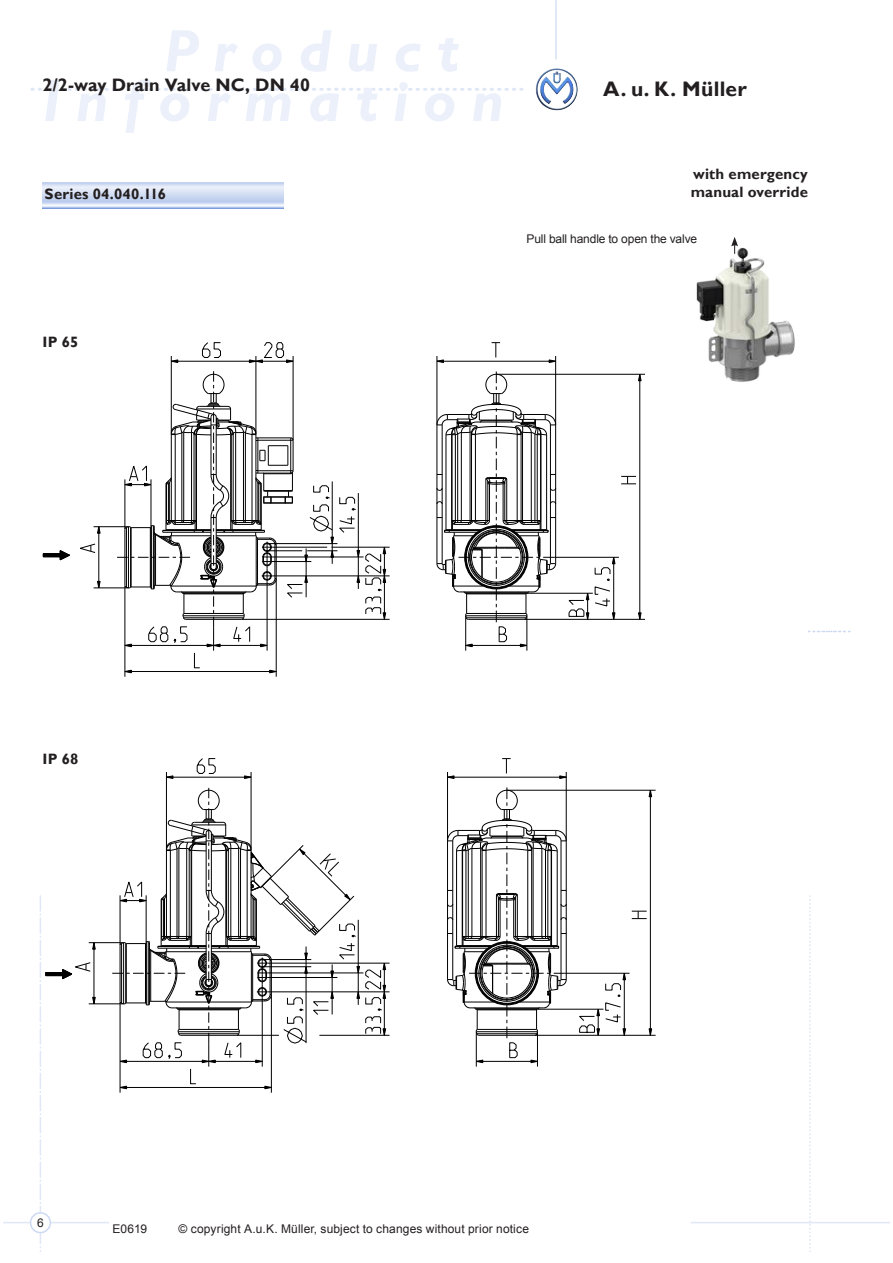
<style>
.page{position:relative;width:893px;height:1263px;background:#fff}
.page>*{position:absolute;margin:0;border:0;box-sizing:border-box;transform-origin:0 0}
.t1{font:700 21px "Gill Sans";letter-spacing:.01em;color:#231f20}
.t2{font:700 18px "Gill Sans";letter-spacing:.01em;color:#231f20}
.t3{font:700 15px/18px "Gill Sans";letter-spacing:.015em;color:#231f20}
.t4{font:12px "Arial";letter-spacing:.01em;color:#231f20}
.t5{font:12px "Arial";letter-spacing:-.01em;color:#231f20}
</style>
<div class="page">
<hr style="left:4px;top:1222px;width:105px;height:1px;background:#e0e8f7">
<svg style="left:809px;top:896px;width:2px;height:355px"></svg>
<svg style="left:32px;top:88px;width:490px;height:3px"></svg>
<hr style="left:691px;top:1222px;width:199px;height:1px;background:#e0e8f7">
<hr style="left:555px;top:1px;width:2px;height:58px;background:#e0e8f7">
<svg style="left:809px;top:631px;width:41px;height:1px"></svg>
<img style="left:535px;top:68px;width:20px;height:32px">
<div style="left:31px;top:1213px;width:19px;height:19px;background:#fff;border-radius:50%"></div>
<div style="left:30px;top:1212px;width:21px;height:21px;border:2px solid #ccd9f2;border-radius:50%"></div>
<img style="left:696px;top:247px;width:99px;height:135px">
<svg style="left:40px;top:896px;width:56px;height:355px"></svg>
<svg style="left:43px;top:758px;width:613px;height:339px"></svg>
<hr style="left:94px;top:943px;width:1px;height:61px;background:#000">
<hr style="left:319px;top:1035px;width:71px;height:1px;background:#000">
<hr style="left:120px;top:1002px;width:1px;height:91px;background:#000">
<hr style="left:89px;top:1003px;width:35px;height:1px;background:#000">
<hr style="left:268px;top:991px;width:122px;height:1px;background:#000">
<hr style="left:166px;top:772px;width:1px;height:77px;background:#000">
<hr style="left:268px;top:963px;width:122px;height:1px;background:#000">
<hr style="left:89px;top:942px;width:35px;height:1px;background:#000">
<hr style="left:251px;top:772px;width:1px;height:77px;background:#000">
<hr style="left:271px;top:994px;width:1px;height:99px;background:#000">
<hr style="left:166px;top:777px;width:85px;height:1px;background:#000">
<hr style="left:535px;top:1035px;width:121px;height:1px;background:#000">
<hr style="left:538px;top:1009px;width:65px;height:1px;background:#000">
<hr style="left:447px;top:772px;width:1px;height:69px;background:#000">
<hr style="left:565px;top:973px;width:64px;height:1px;background:#000">
<hr style="left:476px;top:1032px;width:1px;height:34px;background:#000">
<hr style="left:537px;top:1032px;width:1px;height:34px;background:#000">
<hr style="left:566px;top:772px;width:1px;height:69px;background:#000">
<svg style="left:578px;top:973px;width:48px;height:63px"></svg>
<hr style="left:624px;top:973px;width:1px;height:62px;background:#000">
<hr style="left:650px;top:790px;width:1px;height:245px;background:#000">
<hr style="left:507px;top:790px;width:149px;height:1px;background:#000">
<hr style="left:447px;top:777px;width:119px;height:1px;background:#000">
<svg style="left:112px;top:788px;width:274px;height:301px"></svg>
<svg style="left:447px;top:787px;width:120px;height:276px"></svg>
<svg style="left:43px;top:342px;width:602px;height:335px"></svg>
<hr style="left:242px;top:619px;width:148px;height:1px;background:#000">
<hr style="left:99px;top:527px;width:1px;height:61px;background:#000">
<hr style="left:94px;top:588px;width:34px;height:1px;background:#000">
<hr style="left:125px;top:586px;width:1px;height:91px;background:#000">
<hr style="left:272px;top:576px;width:118px;height:1px;background:#000">
<hr style="left:332px;top:547px;width:58px;height:1px;background:#000">
<hr style="left:171px;top:356px;width:1px;height:77px;background:#000">
<hr style="left:94px;top:526px;width:34px;height:1px;background:#000">
<hr style="left:256px;top:356px;width:1px;height:77px;background:#000">
<hr style="left:276px;top:578px;width:1px;height:99px;background:#000">
<hr style="left:293px;top:356px;width:1px;height:84px;background:#000">
<hr style="left:171px;top:361px;width:122px;height:1px;background:#000">
<hr style="left:524px;top:619px;width:121px;height:1px;background:#000">
<hr style="left:527px;top:593px;width:66px;height:1px;background:#000">
<hr style="left:437px;top:356px;width:1px;height:69px;background:#000">
<hr style="left:554px;top:557px;width:65px;height:1px;background:#000">
<hr style="left:465px;top:616px;width:1px;height:35px;background:#000">
<hr style="left:527px;top:616px;width:1px;height:35px;background:#000">
<hr style="left:555px;top:356px;width:1px;height:69px;background:#000">
<svg style="left:567px;top:557px;width:49px;height:63px"></svg>
<hr style="left:613px;top:557px;width:1px;height:62px;background:#000">
<hr style="left:639px;top:374px;width:1px;height:245px;background:#000">
<hr style="left:496px;top:374px;width:149px;height:1px;background:#000">
<hr style="left:437px;top:361px;width:119px;height:1px;background:#000">
<svg style="left:117px;top:371px;width:269px;height:302px"></svg>
<svg style="left:436px;top:371px;width:120px;height:276px"></svg>
<svg style="left:731px;top:237px;width:7px;height:17px"></svg>
<svg style="left:43px;top:183px;width:240px;height:25px"></svg>
<h2 class="t2" style="left:43px;top:74px;width:269px">2/2-way Drain Valve NC, DN 40</h2>
<p class="t3" style="left:45px;top:185px;width:123px">Series 04.040.116</p>
<p class="t3" style="left:43px;top:334px;width:37px">IP 65</p>
<p class="t3" style="left:43px;top:750px;width:37px">IP 68</p>
<h1 class="t1" style="left:603px;top:76px;width:145px">A. u. K. Müller</h1>
<p class="t3" style="left:691px;top:165px;width:119px">with emergency manual override</p>
<p class="t5" style="left:527px;top:231px;width:172px">Pull ball handle to open the valve</p>
<p class="t4" style="left:37px;top:1215px;width:8px">6</p>
<p class="t4" style="left:112px;top:1221px;width:36px">E0619</p>
<p class="t4" style="left:179px;top:1221px;width:352px">© copyright A.u.K. Müller, subject to changes without prior notice</p>
</div>
